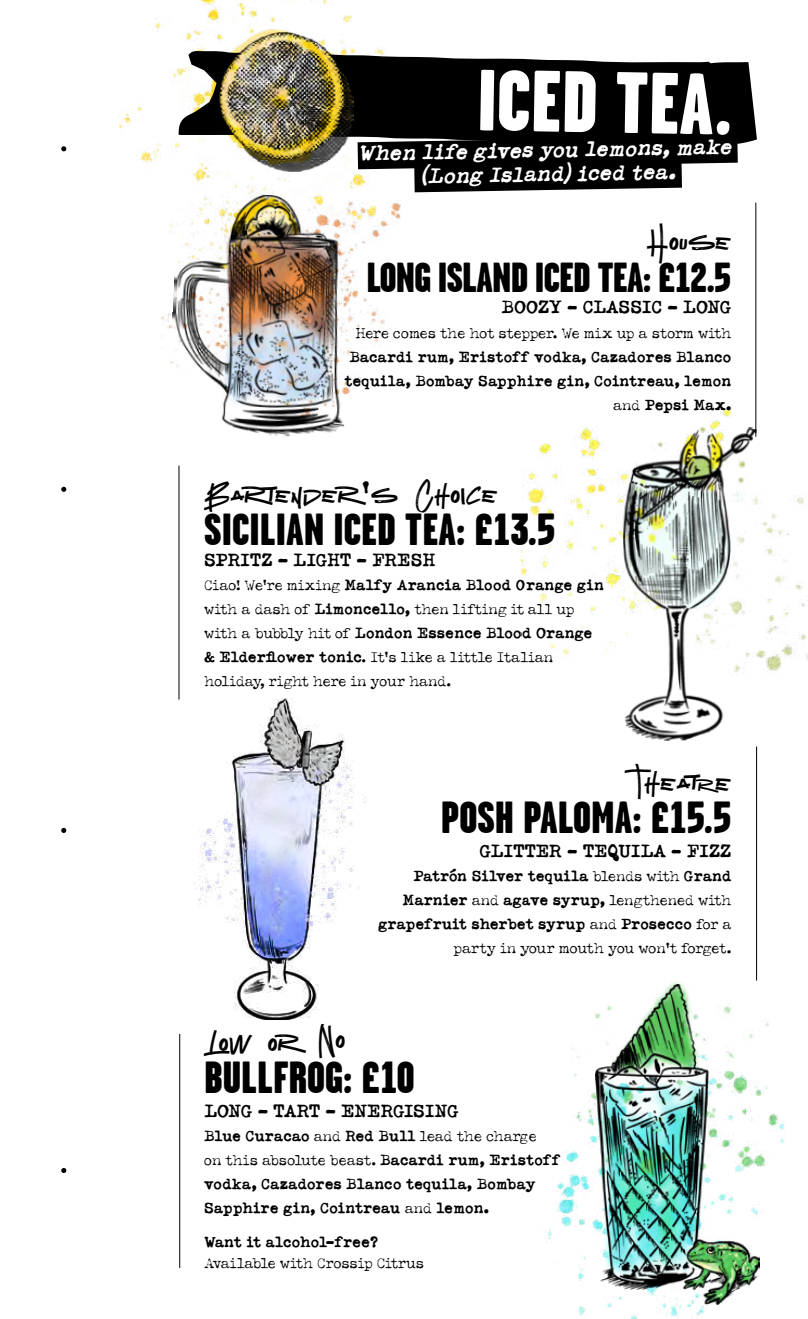
<style>
.page{position:relative;width:808px;height:1319px;background:#fff}
.page>*{position:absolute;margin:0;border:0;box-sizing:border-box;transform-origin:0 0}
.t1{font:900 86.7px "Garage Gothic";color:#fff}
.t2{font:900 45px "Garage Gothic";color:#000}
.t3{font:900 42px "Garage Gothic";letter-spacing:-.02em;color:#000}
.t4{font:33px "Network Free Version";letter-spacing:.02em;color:#000}
.t5{font:italic 700 21px/24px "Typeka";color:#fff;text-align:center}
.t6{font:700 18px "Typeka";letter-spacing:-.02em;color:#000}
.t7{font:700 15px/24px "Typeka";color:#000;text-align:right}
.t8{font:15px/24px "Typeka";color:#000}
.s1{font-weight:400}
.s2{font-family:"Typeka"}
.s3{font-weight:700}
.s4{font-size:24px}
</style>
<div class="page">
<hr style="left:179px;top:465px;width:1px;height:234px;background:#000">
<hr style="left:755px;top:203px;width:1px;height:233px;background:#000">
<svg style="left:431px;top:57px;width:324px;height:65px;background:#101010"></svg>
<hr style="left:756px;top:746px;width:1px;height:234px;background:#000">
<hr style="left:179px;top:1033px;width:1px;height:234px;background:#000">
<svg style="left:431px;top:122px;width:326px;height:84px"></svg>
<img style="left:194px;top:698px;width:172px;height:321px">
<img style="left:522px;top:375px;width:286px;height:406px">
<svg style="left:61px;top:1168px;width:5px;height:4px"></svg>
<svg style="left:61px;top:827px;width:5px;height:5px"></svg>
<svg style="left:61px;top:486px;width:5px;height:6px"></svg>
<svg style="left:61px;top:146px;width:5px;height:5px"></svg>
<img style="left:119px;top:0;width:312px;height:193px">
<img style="left:120px;top:124px;width:281px;height:347px">
<img style="left:548px;top:900px;width:237px;height:418px">
<h1 class="t1" style="left:478px;top:52px;width:257px;rotate:1deg">ICED TEA.</h1>
<h3 class="t5" style="left:358px;top:140px;width:375px;rotate:-1deg">When life gives you lemons, make (Long Island) iced tea.</h3>
<h3 class="t4" style="left:647px;top:220px;width:86px">House</h3>
<h3 class="t3" style="left:366px;top:254px;width:367px">LONG ISLAND ICED TEA: £12.5</h3>
<p class="t6" style="left:501px;top:295px;width:231px">BOOZY - CLASSIC - LONG</p>
<p class="t8" style="left:355px;top:321px;width:378px">Here comes the hot stepper. We mix up a storm with</p>
<p class="t7" style="left:344px;top:344px;width:388px">Bacardi rum, Eristoff vodka, Cazadores Blanco tequila, Bombay Sapphire gin, Cointreau, lemon <span class="s1">and</span> Pepsi Max.</p>
<h3 class="t4" style="left:204px;top:473px;width:295px">Bartender<span class="s2">’</span>s Choice</h3>
<h2 class="t2" style="left:204px;top:504px;width:353px">SICILIAN ICED TEA: £13.5</h2>
<p class="t6" style="left:204px;top:548px;width:233px">SPRITZ - LIGHT - FRESH</p>
<p class="t8" style="left:204px;top:573px;width:401px">Ciao! We’re mixing <span class="s3">Malfy Arancia Blood Orange gin </span>with a dash of <span class="s3">Limoncello,</span> then lifting it all up with a bubbly hit of <span class="s3">London Essence Blood Orange &amp; Elderflower tonic</span>. It’s like a little Italian holiday, right here in your hand.</p>
<h3 class="t4" style="left:625px;top:761px;width:108px">Theat<span class="s4">r</span>e</h3>
<h2 class="t2" style="left:441px;top:792px;width:292px">POSH PALOMA: £15.5</h2>
<p class="t6" style="left:479px;top:839px;width:254px">GLITTER - TEQUILA - FIZZ</p>
<p class="t7" style="left:378px;top:863px;width:355px">Patrón Silver tequila <span class="s1">blends with</span> Grand Marnier <span class="s1">and</span> agave syrup, <span class="s1">lengthened with </span>grapefruit sherbet syrup <span class="s1">and</span> Prosecco <span class="s1">for a party in your mouth you won’t forget.</span></p>
<h3 class="t4" style="left:204px;top:1020px;width:143px">Low or No</h3>
<h2 class="t2" style="left:204px;top:1052px;width:212px">BULLFROG: £10</h2>
<p class="t6" style="left:204px;top:1098px;width:256px">LONG - TART - ENERGISING</p>
<p class="t7" style="left:204px;top:1122px;width:358px;text-align:left">Blue Curacao <span class="s1">and</span> Red Bull <span class="s1">lead the charge<br>on this absolute beast.</span> Bacardi rum, Eristoff vodka, Cazadores Blanco tequila, Bombay Sapphire gin, Cointreau <span class="s1">and</span> lemon.</p>
<p class="t7" style="left:204px;top:1228px;width:176px">Want it alcohol-free?</p>
<p class="t8" style="left:204px;top:1250px;width:222px">Available with Crossip Citrus</p>
</div>
